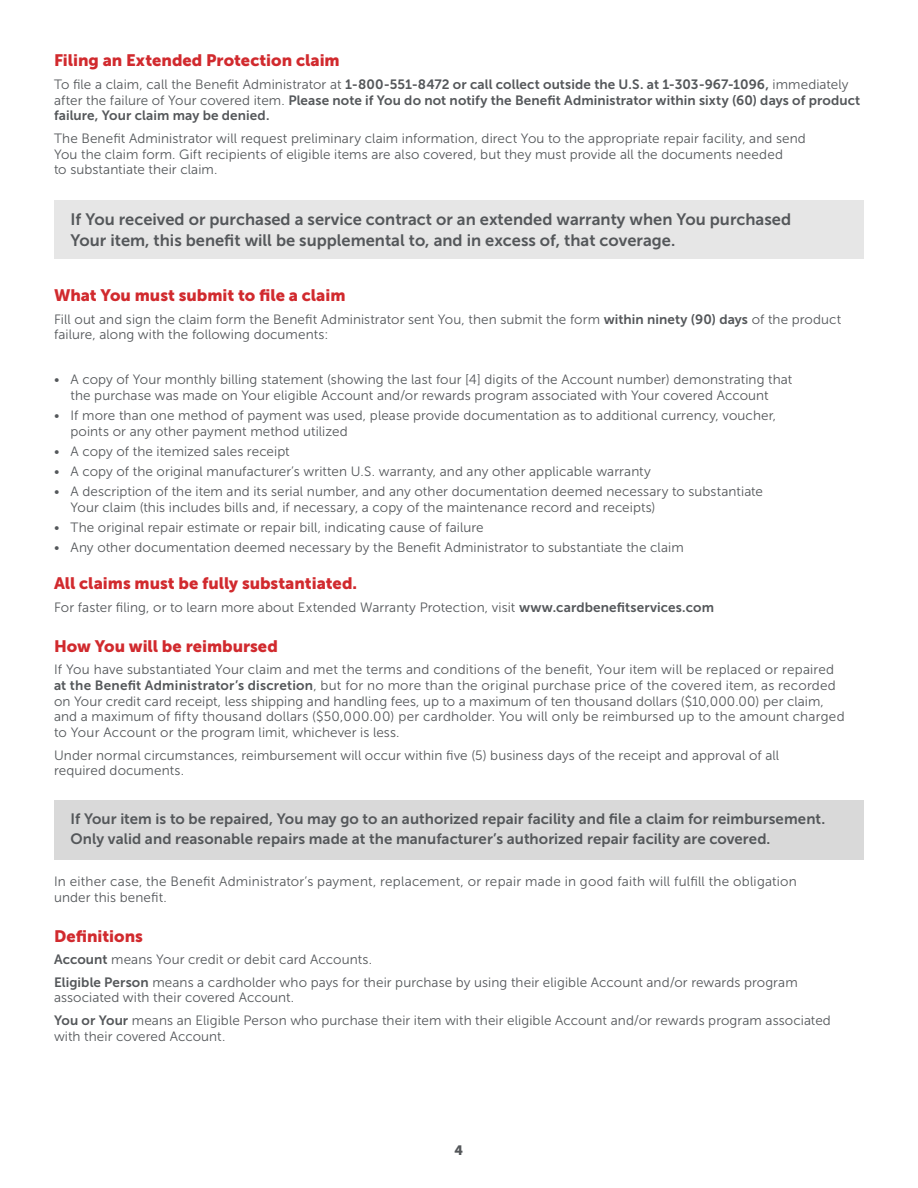
<style>
.page{position:relative;width:918px;height:1188px;background:#fff}
.page>*{position:absolute;margin:0;border:0;box-sizing:border-box;transform-origin:0 0}
.t1{font:16.5px/21px "Museo Sans 700";color:#54575a}
.t2{font:16.5px "Museo Sans 900";color:#d12a2e}
.t3{font:15px/19.5px "Museo Sans 700";letter-spacing:.005em;color:#54575a}
.t4{font:13.5px/15.8px "Museo Sans 300";letter-spacing:.005em;color:#54575a}
.t5{font:13.5px/15.8px "Museo Sans 700";letter-spacing:.01em;color:#54575a}
.t6{font:13.5px "Museo Sans 900";color:#54575a}
.s1{font-family:"Museo Sans 300"}
.s2{font-family:"Museo Sans 700"}
</style>
<div class="page">
<div style="left:54px;top:800px;width:810px;height:60px;background:#d9d9d9"></div>
<div style="left:54px;top:200px;width:810px;height:59px;background:#e6e6e6"></div>
<p class="t2" style="left:54px;top:51px;width:287px">Filing an Extended Protection claim</p>
<p class="t5" style="left:54px;top:76px;width:808px"><span class="s1">To file a claim, call the Benefit Administrator at</span> 1-800-551-8472 or call collect outside the U.S. at 1-303-967-1096, <span class="s1">immediately after the failure of Your covered item.</span> Please note if You do not notify the Benefit Administrator within sixty (60) days of product failure, Your claim may be denied.</p>
<p class="t4" style="left:54px;top:130px;width:753px">The Benefit Administrator will request preliminary claim information, direct You to the appropriate repair facility, and send<br>You the claim form. Gift recipients of eligible items are also covered, but they must provide all the documents needed<br>to substantiate their claim.</p>
<p class="t1" style="left:70px;top:208px;width:722px">If You received or purchased a service contract or an extended warranty when You purchased<br>Your item, this benefit will be supplemental to, and in excess of, that coverage.</p>
<p class="t2" style="left:54px;top:286px;width:293px">What You must submit to file a claim</p>
<p class="t4" style="left:54px;top:311px;width:789px">Fill out and sign the claim form the Benefit Administrator sent You, then submit the form <span class="s2">within ninety (90) days</span> of the product failure, along with the following documents:</p>
<p class="t4" style="left:54px;top:372px;width:740px;text-align:center">• A copy of Your monthly billing statement (showing the last four [4] digits of the Account number) demonstrating that the purchase was made on Your eligible Account and/or rewards program associated with Your covered Account</p>
<p class="t4" style="left:70px;top:408px;width:707px;text-indent:-16px">• If more than one method of payment was used, please provide documentation as to additional currency, voucher, points or any other payment method utilized</p>
<p class="t4" style="left:54px;top:444px;width:237px">• A copy of the itemized sales receipt</p>
<p class="t4" style="left:54px;top:464px;width:599px">• A copy of the original manufacturer’s written U.S. warranty, and any other applicable warranty</p>
<p class="t4" style="left:70px;top:484px;width:694px;text-indent:-16px">• A description of the item and its serial number, and any other documentation deemed necessary to substantiate<br>Your claim (this includes bills and, if necessary, a copy of the maintenance record and receipts)</p>
<p class="t4" style="left:54px;top:520px;width:431px">• The original repair estimate or repair bill, indicating cause of failure</p>
<p class="t4" style="left:54px;top:540px;width:631px">• Any other documentation deemed necessary by the Benefit Administrator to substantiate the claim</p>
<p class="t2" style="left:54px;top:574px;width:305px">All claims must be fully substantiated.</p>
<p class="t4" style="left:54px;top:599px;width:662px">For faster filing, or to learn more about Extended Warranty Protection, visit <span class="s2">www.cardbenefitservices.com</span></p>
<p class="t2" style="left:54px;top:636px;width:225px">How You will be reimbursed</p>
<p class="t4" style="left:54px;top:662px;width:792px">If You have substantiated Your claim and met the terms and conditions of the benefit, Your item will be replaced or repaired <span class="s2">at the Benefit Administrator’s discretion</span>, but for no more than the original purchase price of the covered item, as recorded on Your credit card receipt, less shipping and handling fees, up to a maximum of ten thousand dollars ($10,000.00) per claim, and a maximum of fifty thousand dollars ($50,000.00) per cardholder. You will only be reimbursed up to the amount charged to Your Account or the program limit, whichever is less.</p>
<p class="t4" style="left:54px;top:747px;width:727px">Under normal circumstances, reimbursement will occur within five (5) business days of the receipt and approval of all required documents.</p>
<p class="t3" style="left:70px;top:809px;width:756px">If Your item is to be repaired, You may go to an authorized repair facility and file a claim for reimbursement.<br>Only valid and reasonable repairs made at the manufacturer’s authorized repair facility are covered.</p>
<p class="t4" style="left:54px;top:874px;width:744px">In either case, the Benefit Administrator’s payment, replacement, or repair made in good faith will fulfill the obligation under this benefit.</p>
<p class="t2" style="left:54px;top:927px;width:91px">Definitions</p>
<p class="t4" style="left:54px;top:948px;width:745px;line-height:22.5px"><span class="s2">Account</span> means Your credit or debit card Accounts.<br><span class="s2">Eligible Person</span> means a cardholder who pays for their purchase by using their eligible Account and/or rewards program</p>
<p class="t4" style="left:54px;top:987px;width:778px;line-height:22.5px">associated with their covered Account.<br><span class="s2">You or Your</span> means an Eligible Person who purchase their item with their eligible Account and/or rewards program associated</p>
<p class="t4" style="left:54px;top:1028px;width:173px">with their covered Account.</p>
<p class="t6" style="left:455px;top:1143px;width:10px">4</p>
</div>
